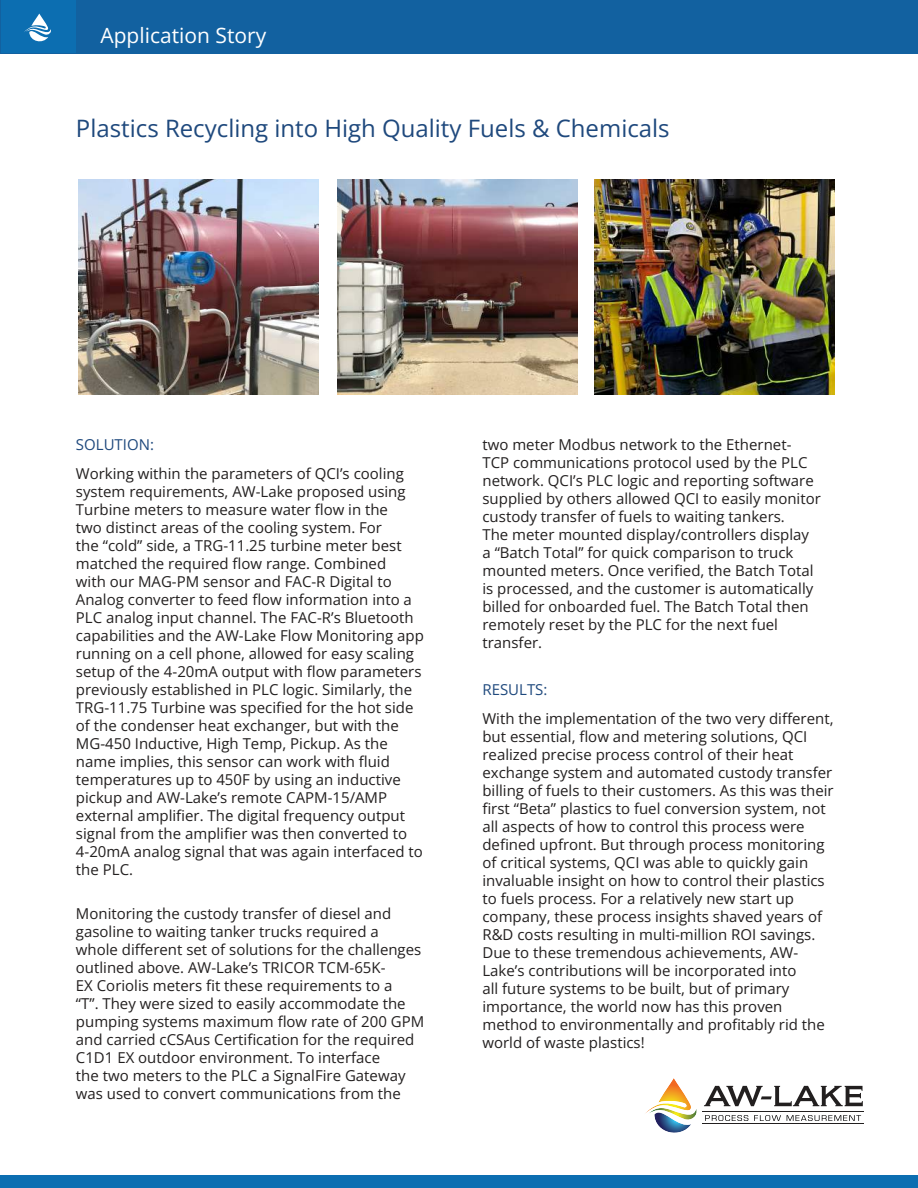
<style>
.page{position:relative;width:918px;height:1188px;background:#fff}
.page>*{position:absolute;margin:0;border:0;box-sizing:border-box;transform-origin:0 0}
.t1{font:700 24px "Open Sans";color:#1f497d}
.t2{font:700 21px "Open Sans";color:#fff}
.t3{font:15px/18px "Open Sans";color:#221f1f}
.t4{font:700 15px "Open Sans";color:#1f497d}
</style>
<div class="page">
<img style="left:594px;top:179px;width:241px;height:216px">
<img style="left:337px;top:179px;width:241px;height:216px">
<div style="left:0;top:0;width:918px;height:54px;background:#1261a0"></div>
<img style="left:655px;top:1120px;width:36px;height:13px">
<img style="left:646px;top:1078px;width:45px;height:35px">
<img style="left:648px;top:1108px;width:49px;height:12px">
<svg style="left:704px;top:1086px;width:159px;height:20px"></svg>
<hr style="left:703px;top:1111px;width:161px;height:1px;background:#221f1f">
<hr style="left:703px;top:1123px;width:161px;height:1px;background:#221f1f">
<svg style="left:705px;top:1115px;width:43px;height:6px"></svg>
<svg style="left:754px;top:1115px;width:27px;height:6px"></svg>
<svg style="left:787px;top:1115px;width:74px;height:6px"></svg>
<div style="left:2px;top:0;width:74px;height:53px;background:#0c6eb1"></div>
<svg style="left:24px;top:14px;width:27px;height:28px"></svg>
<div style="left:0;top:1175px;width:918px;height:13px;background:#0c6eb1"></div>
<img style="left:78px;top:179px;width:241px;height:216px">
<h2 class="t2" style="left:100px;top:27px;width:167px">Application Story</h2>
<h1 class="t1" style="left:76px;top:119px;width:595px">Plastics Recycling into High Quality Fuels &amp; Chemicals</h1>
<p class="t4" style="left:76px;top:439px;width:80px">SOLUTION:</p>
<p class="t3" style="left:76px;top:466px;width:349px">Working within the parameters of QCI’s cooling system requirements, AW-Lake proposed using Turbine meters to measure water flow in the<br>two distinct areas of the cooling system. For<br>the “cold” side, a TRG-11.25 turbine meter best matched the required flow range. Combined<br>with our MAG-PM sensor and FAC-R Digital to Analog converter to feed flow information into a PLC analog input channel. The FAC-R’s Bluetooth capabilities and the AW-Lake Flow Monitoring app running on a cell phone, allowed for easy scaling setup of the 4-20mA output with flow parameters previously established in PLC logic. Similarly, the TRG-11.75 Turbine was specified for the hot side of the condenser heat exchanger, but with the MG-450 Inductive, High Temp, Pickup. As the name implies, this sensor can work with fluid temperatures up to 450F by using an inductive pickup and AW-Lake’s remote CAPM-15/AMP external amplifier. The digital frequency output signal from the amplifier was then converted to 4-20mA analog signal that was again interfaced to the PLC.</p>
<p class="t3" style="left:76px;top:906px;width:350px">Monitoring the custody transfer of diesel and gasoline to waiting tanker trucks required a whole different set of solutions for the challenges outlined above. AW-Lake’s TRICOR TCM-65K-<br>EX Coriolis meters fit these requirements to a<br>“T”. They were sized to easily accommodate the pumping systems maximum flow rate of 200 GPM and carried cCSAus Certification for the required C1D1 EX outdoor environment. To interface<br>the two meters to the PLC a SignalFire Gateway was used to convert communications from the</p>
<p class="t3" style="left:482px;top:437px;width:340px">two meter Modbus network to the Ethernet-TCP communications protocol used by the PLC network. QCI’s PLC logic and reporting software supplied by others allowed QCI to easily monitor custody transfer of fuels to waiting tankers.<br>The meter mounted display/controllers display a “Batch Total” for quick comparison to truck mounted meters. Once verified, the Batch Total is processed, and the customer is automatically billed for onboarded fuel. The Batch Total then remotely reset by the PLC for the next fuel transfer.</p>
<p class="t4" style="left:482px;top:684px;width:67px">RESULTS:</p>
<p class="t3" style="left:482px;top:709px;width:353px">With the implementation of the two very different, but essential, flow and metering solutions, QCI realized precise process control of their heat exchange system and automated custody transfer billing of fuels to their customers. As this was their first “Beta” plastics to fuel conversion system, not all aspects of how to control this process were defined upfront. But through process monitoring of critical systems, QCI was able to quickly gain invaluable insight on how to control their plastics to fuels process. For a relatively new start up company, these process insights shaved years of R&amp;D costs resulting in multi-million ROI savings.<br>Due to these tremendous achievements, AW-Lake’s contributions will be incorporated into<br>all future systems to be built, but of primary importance, the world now has this proven method to environmentally and profitably rid the world of waste plastics!</p>
</div>
